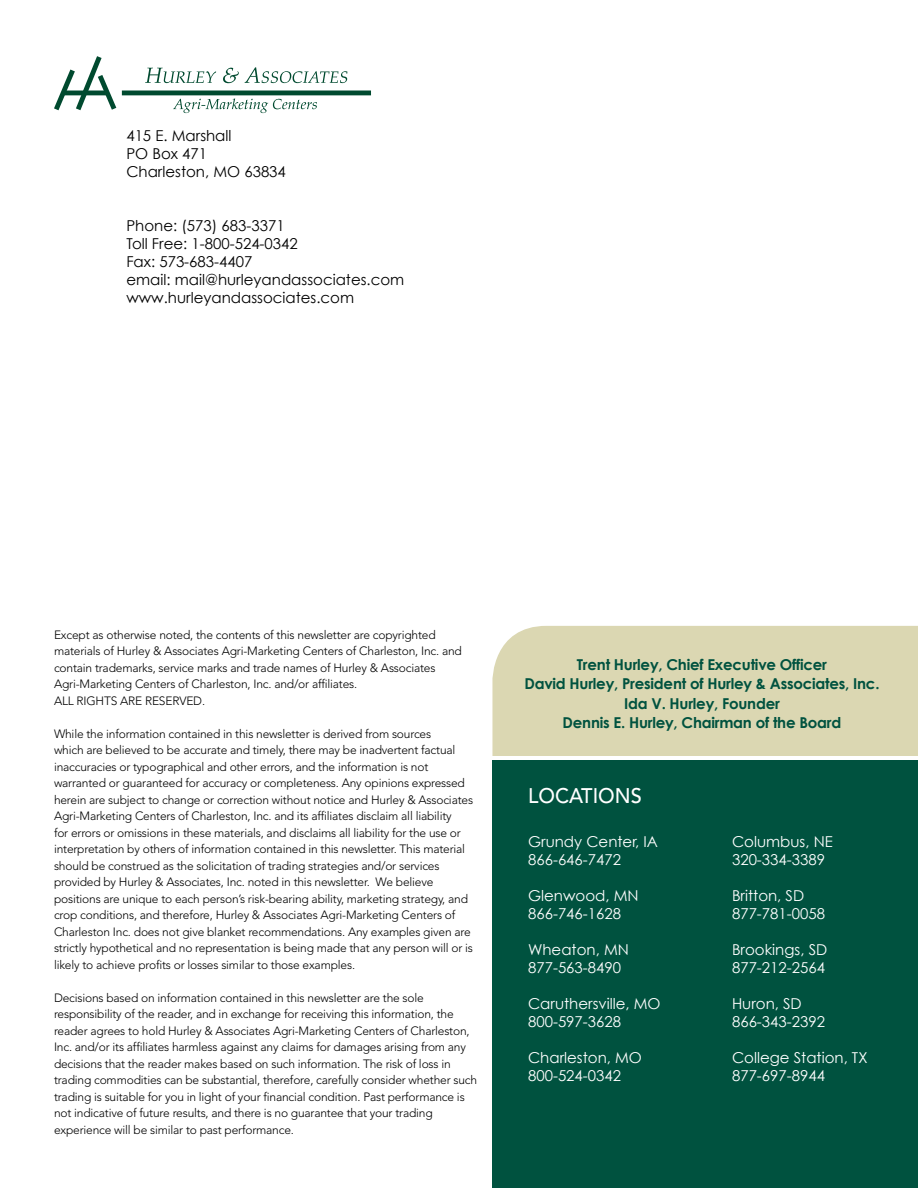
<style>
.page{position:relative;width:918px;height:1188px;background:#fff}
.page>*{position:absolute;margin:0;border:0;box-sizing:border-box;transform-origin:0 0}
.t1{font:500 21px "Avenir";color:#fff;scale:.95 1}
.t2{font:15px/18px "Century Gothic";color:#fff}
.t3{font:15px/18px "Century Gothic";color:#000}
.t4{font:700 15px/19.5px "Century Gothic";letter-spacing:-.015em;color:#00523f;text-align:center}
.t5{font:300 12px/16.5px "Avenir";letter-spacing:-.015em;color:#000}
</style>
<div class="page">
<svg style="left:54px;top:56px;width:317px;height:57px"></svg>
<div style="left:492px;top:626px;width:426px;height:130px;background:#dbd7b2"></div>
<div style="left:492px;top:760px;width:426px;height:428px;background:#00523f"></div>
<p class="t3" style="left:126px;top:126px;width:161px">415 E. Marshall<br>PO Box 471<br>Charleston, MO 63834</p>
<p class="t3" style="left:126px;top:216px;width:280px">Phone: (573) 683-3371<br>Toll Free: 1-800-524-0342<br>Fax: 573-683-4407<br>email: mail@hurleyandassociates.com www.hurleyandassociates.com</p>
<p class="t5" style="left:54px;top:626px;width:409px">Except as otherwise noted, the contents of this newsletter are copyrighted materials of Hurley &amp; Associates Agri-Marketing Centers of Charleston, Inc. and contain trademarks, service marks and trade names of Hurley &amp; Associates Agri-Marketing Centers of Charleston, Inc. and/or affiliates.<br>ALL RIGHTS ARE RESERVED.</p>
<p class="t5" style="left:54px;top:725px;width:421px">While the information contained in this newsletter is derived from sources<br>which are believed to be accurate and timely, there may be inadvertent factual inaccuracies or typographical and other errors, and the information is not warranted or guaranteed for accuracy or completeness. Any opinions expressed herein are subject to change or correction without notice and Hurley &amp; Associates Agri-Marketing Centers of Charleston, Inc. and its affiliates disclaim all liability<br>for errors or omissions in these materials, and disclaims all liability for the use or interpretation by others of information contained in this newsletter. This material should be construed as the solicitation of trading strategies and/or services provided by Hurley &amp; Associates, Inc. noted in this newsletter. We believe positions are unique to each person’s risk-bearing ability, marketing strategy, and crop conditions, and therefore, Hurley &amp; Associates Agri-Marketing Centers of Charleston Inc. does not give blanket recommendations. Any examples given are strictly hypothetical and no representation is being made that any person will or is likely to achieve profits or losses similar to those examples.</p>
<p class="t5" style="left:54px;top:989px;width:425px">Decisions based on information contained in this newsletter are the sole responsibility of the reader, and in exchange for receiving this information, the reader agrees to hold Hurley &amp; Associates Agri-Marketing Centers of Charleston, Inc. and/or its affiliates harmless against any claims for damages arising from any decisions that the reader makes based on such information. The risk of loss in trading commodities can be substantial, therefore, carefully consider whether such trading is suitable for you in light of your financial condition. Past performance is not indicative of future results, and there is no guarantee that your trading experience will be similar to past performance.</p>
<p class="t4" style="left:524px;top:654px;width:357px">Trent H urley, Chief Executive Officer<br>David H urley, President of H urley &amp; Associates, Inc.<br>Ida V. H urley, Founder<br>Dennis E. H urley, Chairman of the Board</p>
<h1 class="t1" style="left:528px;top:783px;width:121px">LOCATIONS</h1>
<p class="t2" style="left:528px;top:832px;width:131px">Grundy Center, IA<br>866-646-7472</p>
<p class="t2" style="left:528px;top:886px;width:112px">Glenwood, MN<br>866-746-1628</p>
<p class="t2" style="left:528px;top:940px;width:102px">Wheaton, MN<br>877-563-8490</p>
<p class="t2" style="left:528px;top:994px;width:134px">Caruthersville, MO<br>800-597-3628</p>
<p class="t2" style="left:528px;top:1048px;width:115px">Charleston, MO<br>800-524-0342</p>
<p class="t2" style="left:732px;top:832px;width:102px">Columbus, NE<br>320-334-3389</p>
<p class="t2" style="left:732px;top:886px;width:95px">Britton, SD<br>877-781-0058</p>
<p class="t2" style="left:732px;top:940px;width:97px">Brookings, SD<br>877-212-2564</p>
<p class="t2" style="left:732px;top:994px;width:95px">Huron, SD<br>866-343-2392</p>
<p class="t2" style="left:732px;top:1048px;width:137px">College Station, TX<br>877-697-8944</p>
</div>
